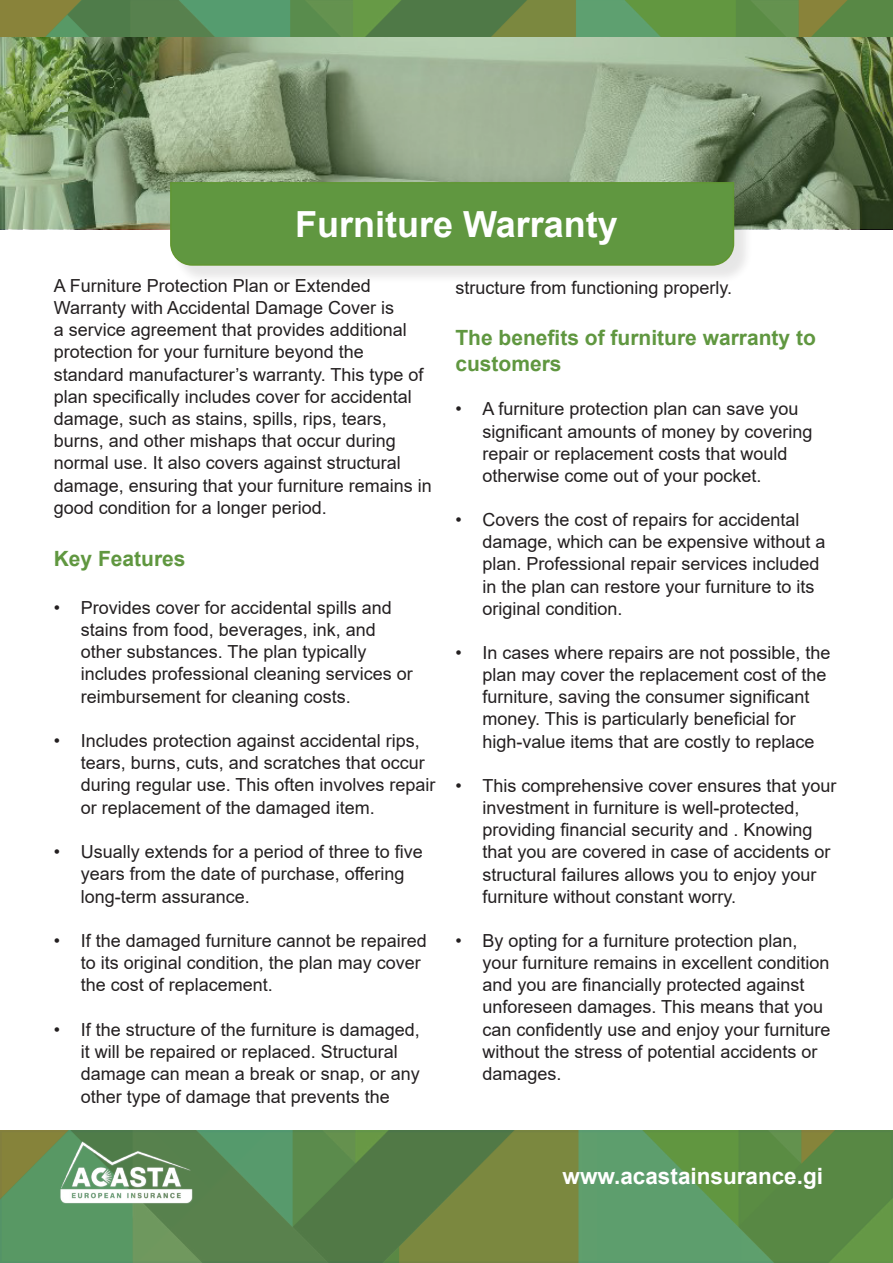
<style>
.page{position:relative;width:893px;height:1263px;background:#fff}
.page>*{position:absolute;margin:0;border:0;box-sizing:border-box;transform-origin:0 0}
.t1{font:700 36px "Arial";color:#fff}
.t2{font:700 22.5px "Arial";color:#fff}
.t3{font:700 21px/25.8px "Arial";color:#609740}
.t4{font:18px/22.2px "Arial";color:#231f20}
</style>
<div class="page">
<img style="left:0;top:0;width:893px;height:37px">
<img style="left:3px;top:1133px;width:887px;height:127px">
<img style="left:54px;top:1130px;width:149px;height:79px">
<div style="left:172px;top:184px;width:581px;height:100px;background:#231f20;opacity:.11"></div>
<svg style="left:169px;top:229px;width:566px;height:37px;background:#639842"></svg>
<svg style="left:0;top:37px;width:893px;height:192px;background:#809a70"></svg>
<p class="t1" style="left:295px;top:199px;width:324px">Furniture Warranty</p>
<p class="t4" style="left:54px;top:274px;width:380px">A Furniture Protection Plan or Extended Warranty with Accidental Damage Cover is<br>a service agreement that provides additional protection for your furniture beyond the standard manufacturer’s warranty. This type of plan specifically includes cover for accidental damage, such as stains, spills, rips, tears, burns, and other mishaps that occur during normal use. It also covers against structural damage, ensuring that your furniture remains in good condition for a longer period.</p>
<p class="t3" style="left:54px;top:545px;width:133px">Key Features</p>
<p class="t4" style="left:81px;top:596px;width:334px;text-indent:-27px">• Provides cover for accidental spills and stains from food, beverages, ink, and other substances. The plan typically includes professional cleaning services or reimbursement for cleaning costs.</p>
<p class="t4" style="left:81px;top:729px;width:356px;text-indent:-27px">• Includes protection against accidental rips, tears, burns, cuts, and scratches that occur during regular use. This often involves repair or replacement of the damaged item.</p>
<p class="t4" style="left:81px;top:840px;width:344px;text-indent:-27px">• Usually extends for a period of three to five years from the date of purchase, offering long-term assurance.</p>
<p class="t4" style="left:81px;top:929px;width:348px;text-indent:-27px">• If the damaged furniture cannot be repaired to its original condition, the plan may cover the cost of replacement.</p>
<p class="t4" style="left:81px;top:1018px;width:341px;text-indent:-27px">• If the structure of the furniture is damaged, it will be repaired or replaced. Structural damage can mean a break or snap, or any other type of damage that prevents the</p>
<p class="t4" style="left:455px;top:276px;width:278px">structure from functioning properly.</p>
<p class="t3" style="left:455px;top:325px;width:362px">The benefits of furniture warranty to customers</p>
<p class="t4" style="left:482px;top:398px;width:332px;text-indent:-27px">• A furniture protection plan can save you significant amounts of money by covering repair or replacement costs that would otherwise come out of your pocket.</p>
<p class="t4" style="left:482px;top:509px;width:345px;text-indent:-27px">• Covers the cost of repairs for accidental damage, which can be expensive without a plan. Professional repair services included in the plan can restore your furniture to its original condition.</p>
<p class="t4" style="left:482px;top:641px;width:350px;text-indent:-27px">• In cases where repairs are not possible, the plan may cover the replacement cost of the furniture, saving the consumer significant money. This is particularly beneficial for high-value items that are costly to replace</p>
<p class="t4" style="left:482px;top:774px;width:356px;text-indent:-27px">• This comprehensive cover ensures that your investment in furniture is well-protected, providing financial security and . Knowing that you are covered in case of accidents or structural failures allows you to enjoy your furniture without constant worry.</p>
<p class="t4" style="left:482px;top:929px;width:350px;text-indent:-27px">• By opting for a furniture protection plan, your furniture remains in excellent condition and you are financially protected against unforeseen damages. This means that you can confidently use and enjoy your furniture without the stress of potential accidents or damages.</p>
<p class="t2" style="left:562px;top:1160px;width:262px">www.acastainsurance.gi</p>
</div>
